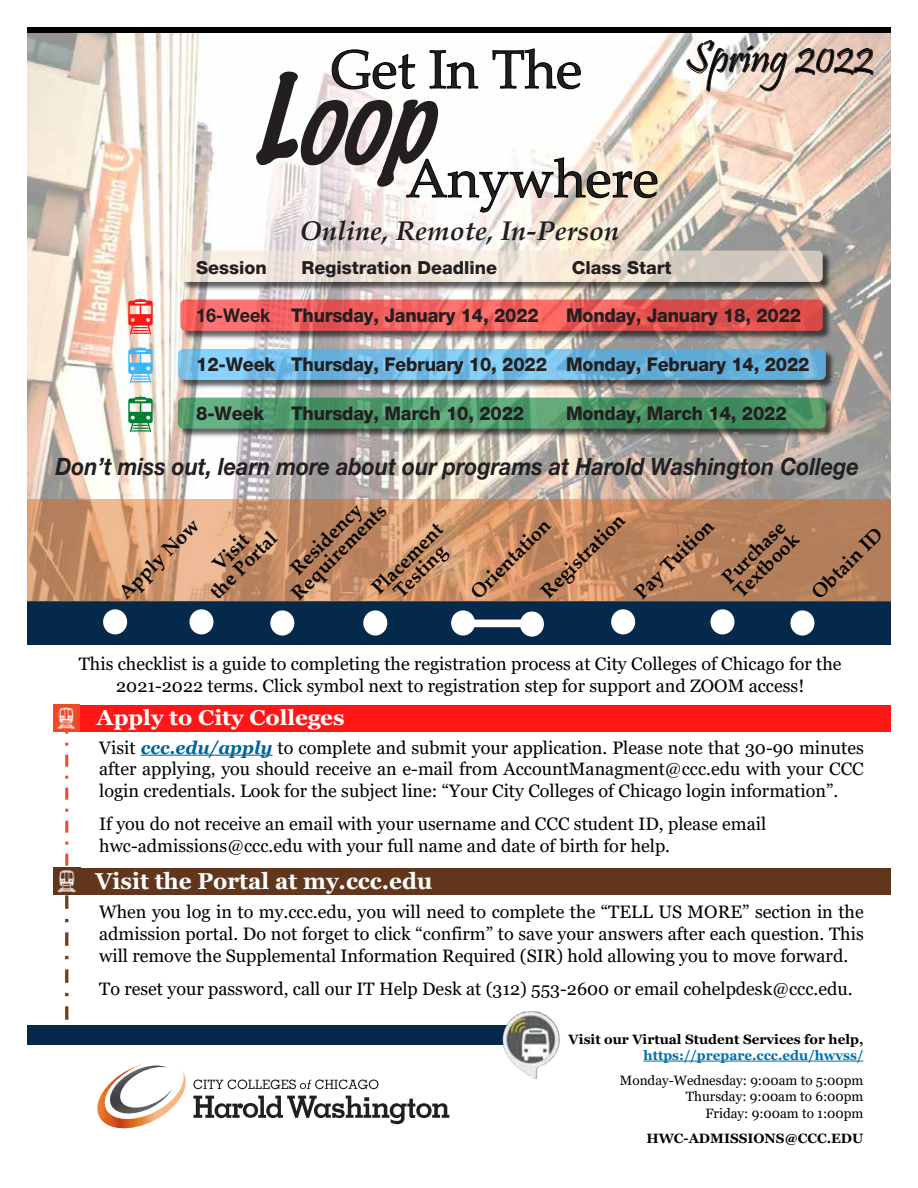
<style>
.page{position:relative;width:918px;height:1188px;background:#fff}
.page>*{position:absolute;margin:0;border:0;box-sizing:border-box;transform-origin:0 0}
.t1{font:54px/108.9px "Palatino Linotype";color:#231f20}
.t2{font:45px "Pristina";color:#000}
.t3{font:italic 700 27px "Palatino Linotype";color:#231f20}
.t4{font:italic 700 23.85px "Helvetica Neue LT Pro";color:#231f20;scale:.91 1}
.t5{font:700 23.1px "Georgia";color:#fff}
.t6{font:700 21.3px "Georgia";color:#fff;scale:1.05 1}
.t7{font:700 19.5px/18px "Palatino Linotype";color:#000;text-align:center}
.t8{font:800 18.9px "Helvetica Neue LT Pro";letter-spacing:-.01em;color:#231f20;scale:.95 1}
.t9{font:18px/21.6px "Georgia";color:#000;text-align:justify}
.t10{font:800 18px "Helvetica Neue LT Pro";color:#231f20}
.t11{font:13.5px/16.2px "Georgia";color:#000;text-align:right}
.t12{font:700 13.5px "Georgia";color:#000}
.t13{font:700 13.5px "Georgia";color:#0070af}
.s1{font-weight:700}
.s2{font-weight:700;font-style:italic;color:#00659c}
</style>
<div class="page">
<svg style="left:65px;top:732px;width:3px;height:136px"></svg>
<img style="left:27px;top:32px;width:864px;height:467px">
<svg style="left:65px;top:895px;width:3px;height:125px"></svg>
<div style="left:54px;top:868px;width:837px;height:27px;background:#62361c"></div>
<img style="left:57px;top:870px;width:20px;height:23px">
<img style="left:97px;top:1064px;width:89px;height:65px">
<img style="left:106px;top:1066px;width:66px;height:50px">
<svg style="left:193px;top:1096px;width:256px;height:28px"></svg>
<svg style="left:193px;top:1080px;width:186px;height:9px"></svg>
<div style="left:27px;top:1025px;width:482px;height:20px;background:#04294b"></div>
<img style="left:502px;top:1011px;width:58px;height:68px">
<hr style="left:644px;top:1061px;width:219px;height:1px;background:#0070af">
<div style="left:54px;top:705px;width:837px;height:27px;background:#ff1616"></div>
<img style="left:54px;top:705px;width:26px;height:27px">
<hr style="left:141px;top:755px;width:132px;height:1px;background:#00659c">
<div style="left:27px;top:601px;width:864px;height:44px;background:#04294b"></div>
<div style="left:189px;top:609px;width:24px;height:25px;background:#fff;border-radius:50%"></div>
<div style="left:103px;top:609px;width:24px;height:25px;background:#fff;border-radius:50%"></div>
<div style="left:270px;top:610px;width:24px;height:26px;background:#fff;border-radius:50%"></div>
<div style="left:363px;top:610px;width:24px;height:26px;background:#fff;border-radius:50%"></div>
<div style="left:451px;top:610px;width:24px;height:26px;background:#fff;border-radius:50%"></div>
<div style="left:520px;top:612px;width:24px;height:25px;background:#fff;border-radius:50%"></div>
<div style="left:611px;top:609px;width:24px;height:25px;background:#fff;border-radius:50%"></div>
<div style="left:711px;top:609px;width:24px;height:25px;background:#fff;border-radius:50%"></div>
<div style="left:472px;top:620px;width:51px;height:7px;background:#fff"></div>
<div style="left:471px;top:620px;width:53px;height:7px;border:1px solid #fff"></div>
<div style="left:790px;top:610px;width:24px;height:26px;background:#fff;border-radius:50%"></div>
<svg style="left:27px;top:499px;width:864px;height:103px;background:#c68e68"></svg>
<svg style="left:687px;top:40px;width:100px;height:61px"></svg>
<svg style="left:795px;top:49px;width:78px;height:26px;background:#b9a195"></svg>
<div style="left:27px;top:27px;width:864px;height:5px;background:#000"></div>
<svg style="left:128px;top:299px;width:25px;height:35px"></svg>
<img style="left:179px;top:298px;width:655px;height:44px">
<svg style="left:180px;top:300px;width:643px;height:31px;background:#ea5c5a"></svg>
<svg style="left:128px;top:396px;width:25px;height:36px"></svg>
<img style="left:177px;top:397px;width:660px;height:43px">
<svg style="left:178px;top:398px;width:648px;height:31px;background:#4e976a"></svg>
<svg style="left:128px;top:347px;width:25px;height:36px"></svg>
<img style="left:177px;top:348px;width:660px;height:43px">
<svg style="left:178px;top:349px;width:648px;height:31px;background:#6eb8e2"></svg>
<img style="left:179px;top:249px;width:655px;height:44px">
<svg style="left:180px;top:251px;width:643px;height:31px;background:#e5dbd0"></svg>
<svg style="left:256px;top:32px;width:402px;height:233px"></svg>
<h1 class="t1" style="left:406px;top:13px;width:254px;text-indent:-75px">Get In The<br>Anywhere</h1>
<h3 class="t3" style="left:300px;top:212px;width:321px">Online, Remote, In-Person</h3>
<p class="t10" style="left:196px;top:257px;width:72px">Session</p>
<p class="t10" style="left:302px;top:257px;width:197px">Registration Deadline</p>
<p class="t10" style="left:572px;top:257px;width:101px">Class Start</p>
<h2 class="t2" style="left:685px;top:33px;width:190px">Spring 2022</h2>
<p class="t8" style="left:196px;top:304px;width:362px"><span class="s1">16-Week</span> Thursday, January 14, 2022</p>
<p class="t8" style="left:566px;top:304px;width:249px">Monday, January 18, 2022</p>
<p class="t8" style="left:196px;top:353px;width:647px">12-Week Thursday, February 10, 2022 Monday, February 14, 2022</p>
<p class="t8" style="left:196px;top:402px;width:73px">8-Week</p>
<p class="t8" style="left:291px;top:402px;width:247px">Thursday, March 10, 2022</p>
<p class="t8" style="left:566px;top:402px;width:234px">Monday, March 14, 2022</p>
<h3 class="t4" style="left:55px;top:452px;width:885px">Don’t miss out, learn more about our programs at Harold Washington College</h3>
<p class="t7" style="left:275px;top:576px;width:127px;rotate:-45deg">Residency<br>Requirements</p>
<p class="t7" style="left:368px;top:584px;width:93px;rotate:-45deg">Placement<br>Testing</p>
<p class="t7" style="left:537px;top:587px;width:111px;rotate:-45deg">Registration</p>
<p class="t7" style="left:631px;top:588px;width:104px;rotate:-45deg">Pay Tuition</p>
<p class="t7" style="left:718px;top:574px;width:82px;rotate:-45deg">Purchase</p>
<p class="t7" style="left:115px;top:589px;width:106px;rotate:-45deg">Apply Now</p>
<p class="t7" style="left:206px;top:589px;width:88px;rotate:-45deg">the Portal</p>
<p class="t7" style="left:467px;top:589px;width:105px;rotate:-45deg">Orientation</p>
<p class="t7" style="left:730px;top:588px;width:85px;rotate:-45deg">Textbook</p>
<p class="t7" style="left:808px;top:589px;width:93px;rotate:-45deg">Obtain ID</p>
<p class="t7" style="left:209px;top:561px;width:44px;rotate:-45deg">Visit</p>
<p class="t9" style="left:79px;top:653px;width:764px;text-align:center">This checklist is a guide to completing the registration process at City Colleges of Chicago for the<br>2021-2022 terms. Click symbol next to registration step for support and ZOOM access!</p>
<p class="t6" style="left:97px;top:704px;width:238px">Apply to City Colleges</p>
<p class="t9" style="left:99px;top:737px;width:766px">Visit <span class="s2">ccc.edu/apply</span> to complete and submit your application. Please note that 30-90 minutes after applying, you should receive an e-mail from AccountManagment@ccc.edu with your CCC login credentials. Look for the subject line: “Your City Colleges of Chicago login information”.</p>
<p class="t9" style="left:99px;top:814px;width:669px">If you do not receive an email with your username and CCC student ID, please email hwc-admissions@ccc.edu with your full name and date of birth for help.</p>
<p class="t5" style="left:95px;top:866px;width:338px">Visit the Portal at my.ccc.edu</p>
<p class="t9" style="left:99px;top:902px;width:766px">When you log in to my.ccc.edu, you will need to complete the “TELL US MORE” section in the admission portal. Do not forget to click “confirm” to save your answers after each question. This will remove the Supplemental Information Required (SIR) hold allowing you to move forward.</p>
<p class="t9" style="left:99px;top:979px;width:755px">To reset your password, call our IT Help Desk at (312) 553-2600 or email cohelpdesk@ccc.edu.</p>
<p class="t12" style="left:569px;top:1030px;width:296px">Visit our Virtual Student Services for help,</p>
<p class="t13" style="left:644px;top:1047px;width:221px">https://prepare.ccc.edu/hwvss/</p>
<p class="t11" style="left:620px;top:1073px;width:245px">Monday-Wednesday: 9:00am to 5:00pm<br>Thursday: 9:00am to 6:00pm<br>Friday: 9:00am to 1:00pm</p>
<p class="t12" style="left:646px;top:1129px;width:219px">HWC-ADMISSIONS@CCC.EDU</p>
</div>
